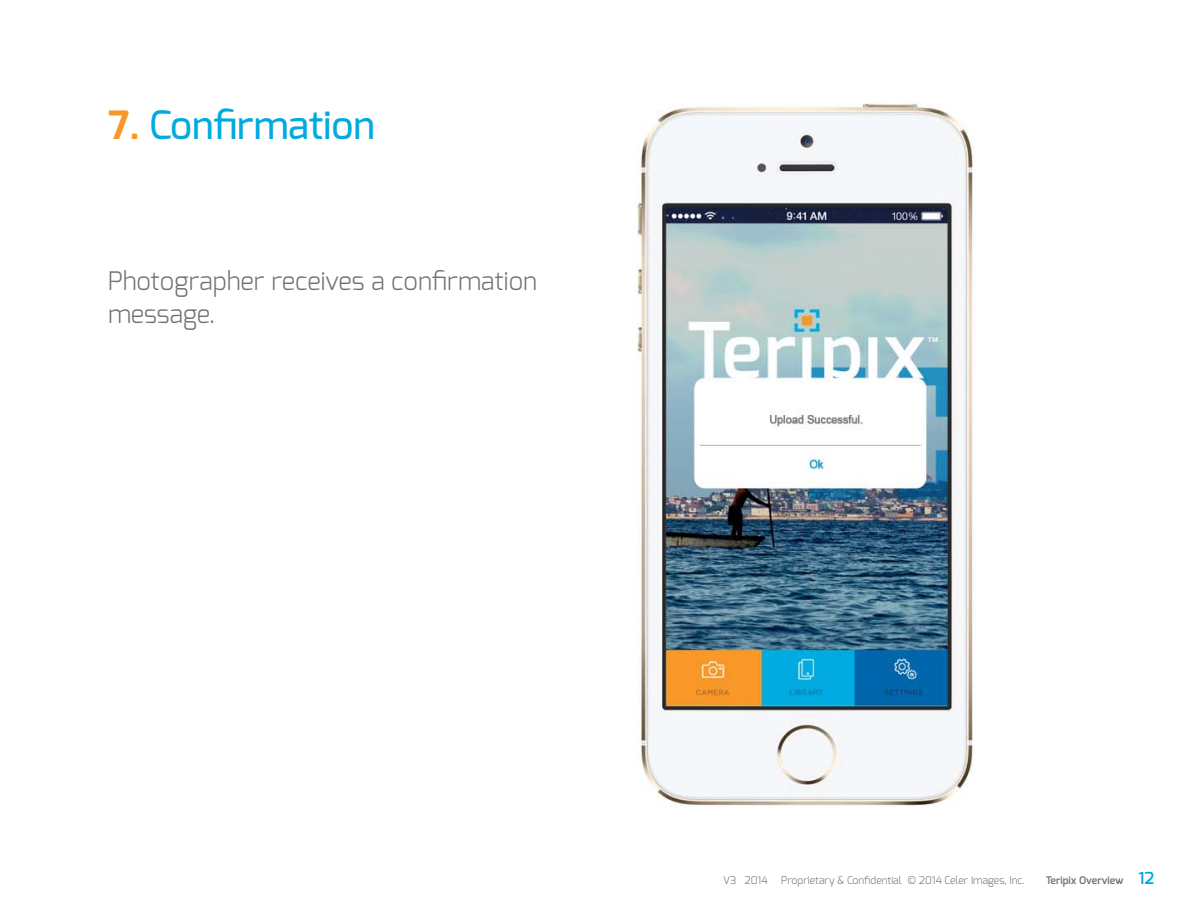
<style>
.page{position:relative;width:1188px;height:918px;background:#fff}
.page>*{position:absolute;margin:0;border:0;box-sizing:border-box;transform-origin:0 0}
.t1{font:500 39px "Exo";color:#00abdf}
.t2{font:300 25.5px/33px "Exo";color:#717073}
.t3{font:300 10.5px "Exo";color:#717073}
.t4{font:600 10.5px "Exo";color:#717073}
.s1{font-weight:700;color:#f89828}
.s2{font-size:16.5px;color:#00abdf}
</style>
<div class="page">
<img style="left:636px;top:103px;width:339px;height:703px">
<h1 class="t1" style="left:108px;top:100px;width:268px"><span class="s1">7.</span> Confirmation</h1>
<h2 class="t2" style="left:108px;top:265px;width:431px">Photographer receives a confirmation message.</h2>
<p class="t3" style="left:723px;top:874px;width:46px">V3 2014</p>
<p class="t3" style="left:781px;top:874px;width:245px">Proprietary &amp; Confidential © 2014 Celer Images, Inc.</p>
<p class="t4" style="left:1046px;top:874px;width:108px">Teripix Overview <span class="s2">12</span></p>
</div>
